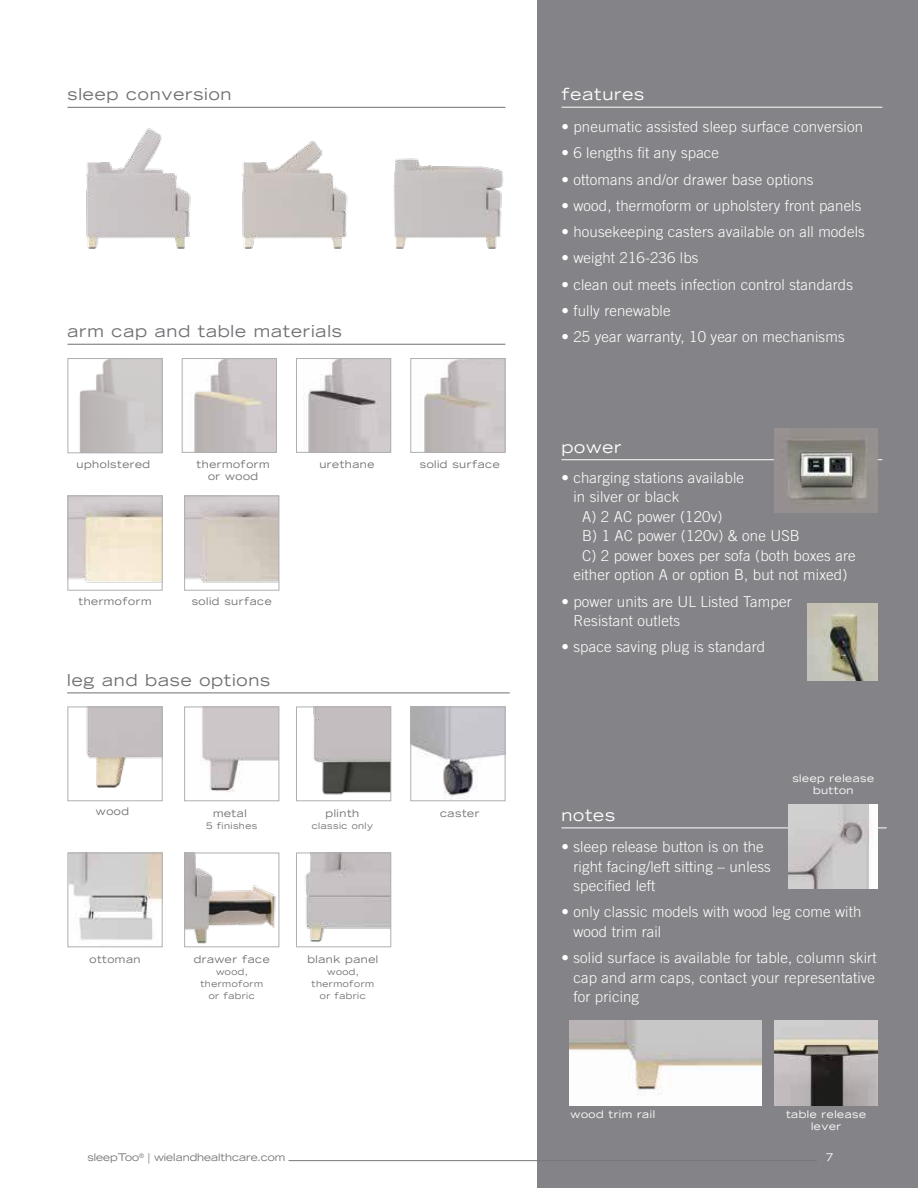
<style>
.page{position:relative;width:918px;height:1188px;background:#fff}
.page>*{position:absolute;margin:0;border:0;box-sizing:border-box;transform-origin:0 0}
.t1{font:expanded 16.5px "Trade Gothic LT Std";letter-spacing:.05em;color:#706f73}
.t2{font:expanded 16.5px "Trade Gothic LT Std";letter-spacing:.05em;color:#fff}
.t3{font:300 15px/19.5px "Trade Gothic LT Std";letter-spacing:.01em;color:#fff}
.t4{font:expanded 10.5px/12px "Trade Gothic LT Std";letter-spacing:.05em;color:#706f73;text-align:center}
.t5{font:expanded 10.5px/12px "Trade Gothic LT Std";letter-spacing:.05em;color:#fff;text-align:center}
.t6{font:expanded 10.5px "Trade Gothic LT Std";color:#76777a}
.t7{font:expanded 9px/12px "Trade Gothic LT Std";letter-spacing:.05em;color:#706f73;text-align:center}
</style>
<div class="page">
<div style="left:538px;top:0;width:380px;height:1188px;background:#848387"></div>
<hr style="left:561px;top:828px;width:326px;height:1px;background:#fff">
<img style="left:412px;top:709px;width:91px;height:90px">
<div style="left:410px;top:707px;width:95px;height:94px;border:1px solid #adafb1"></div>
<img style="left:186px;top:498px;width:91px;height:85px">
<div style="left:184px;top:496px;width:95px;height:95px;border:1px solid #adafb1"></div>
<hr style="left:67px;top:693px;width:443px;height:1px;background:#706f73">
<img style="left:303px;top:360px;width:86px;height:91px">
<div style="left:296px;top:358px;width:95px;height:95px;border:1px solid #adafb1"></div>
<img style="left:424px;top:360px;width:79px;height:91px">
<div style="left:410px;top:358px;width:95px;height:95px;border:1px solid #adafb1"></div>
<img style="left:202px;top:709px;width:75px;height:83px">
<div style="left:184px;top:707px;width:95px;height:94px;border:1px solid #adafb1"></div>
<img style="left:313px;top:709px;width:76px;height:86px">
<div style="left:296px;top:707px;width:95px;height:94px;border:1px solid #adafb1"></div>
<img style="left:86px;top:709px;width:75px;height:79px">
<div style="left:68px;top:707px;width:95px;height:94px;border:1px solid #adafb1"></div>
<img style="left:305px;top:855px;width:84px;height:87px">
<div style="left:296px;top:853px;width:95px;height:94px;border:1px solid #adafb1"></div>
<img style="left:186px;top:855px;width:90px;height:89px">
<div style="left:184px;top:853px;width:95px;height:94px;border:1px solid #adafb1"></div>
<img style="left:70px;top:855px;width:91px;height:85px">
<div style="left:68px;top:853px;width:95px;height:94px;border:1px solid #adafb1"></div>
<img style="left:79px;top:360px;width:82px;height:91px">
<div style="left:68px;top:358px;width:95px;height:95px;border:1px solid #adafb1"></div>
<img style="left:194px;top:360px;width:81px;height:91px">
<div style="left:182px;top:358px;width:95px;height:95px;border:1px solid #adafb1"></div>
<hr style="left:561px;top:107px;width:321px;height:1px;background:#fff">
<img style="left:86px;top:128px;width:105px;height:121px">
<img style="left:393px;top:158px;width:111px;height:91px">
<img style="left:70px;top:498px;width:91px;height:85px">
<div style="left:68px;top:496px;width:95px;height:95px;border:1px solid #adafb1"></div>
<hr style="left:68px;top:344px;width:437px;height:1px;background:#706f73">
<img style="left:789px;top:805px;width:89px;height:84px">
<img style="left:775px;top:1021px;width:103px;height:84px">
<img style="left:569px;top:1021px;width:192px;height:84px">
<hr style="left:561px;top:459px;width:321px;height:1px;background:#fff">
<hr style="left:68px;top:107px;width:437px;height:1px;background:#706f73">
<img style="left:775px;top:429px;width:103px;height:84px">
<img style="left:807px;top:603px;width:71px;height:78px">
<img style="left:242px;top:141px;width:106px;height:108px">
<hr style="left:288px;top:1160px;width:529px;height:1px;background:#76777a">
<p class="t1" style="left:68px;top:88px;width:166px">sleep conversion</p>
<p class="t1" style="left:68px;top:325px;width:276px">arm cap and table materials</p>
<p class="t4" style="left:77px;top:460px;width:75px">upholstered</p>
<p class="t4" style="left:197px;top:460px;width:74px">thermoform or wood</p>
<p class="t4" style="left:319px;top:460px;width:57px">urethane</p>
<p class="t4" style="left:420px;top:460px;width:82px">solid surface</p>
<p class="t4" style="left:79px;top:597px;width:74px">thermoform</p>
<p class="t4" style="left:192px;top:597px;width:82px">solid surface</p>
<p class="t1" style="left:67px;top:673px;width:205px">leg and base options</p>
<p class="t2" style="left:561px;top:88px;width:84px">features</p>
<p class="t3" style="left:561px;top:118px;width:303px">• pneumatic assisted sleep surface conversion</p>
<p class="t3" style="left:561px;top:145px;width:159px">• 6 lengths fit any space</p>
<p class="t3" style="left:561px;top:171px;width:254px">• ottomans and/or drawer base options</p>
<p class="t3" style="left:561px;top:197px;width:301px">• wood, thermoform or upholstery front panels</p>
<p class="t3" style="left:561px;top:223px;width:305px">• housekeeping casters available on all models</p>
<p class="t3" style="left:561px;top:250px;width:139px">• weight 216-236 lbs</p>
<p class="t3" style="left:561px;top:276px;width:293px">• clean out meets infection control standards</p>
<p class="t3" style="left:561px;top:302px;width:111px">• fully renewable</p>
<p class="t3" style="left:561px;top:328px;width:285px">• 25 year warranty, 10 year on mechanisms</p>
<p class="t2" style="left:561px;top:440px;width:62px">power</p>
<p class="t3" style="left:561px;top:469px;width:184px">• charging stations available</p>
<p class="t3" style="left:573px;top:489px;width:107px">in silver or black</p>
<p class="t3" style="left:582px;top:508px;width:142px">A) 2 AC power (120v)</p>
<p class="t3" style="left:582px;top:528px;width:219px">B) 1 AC power (120v) &amp; one USB</p>
<p class="t3" style="left:582px;top:547px;width:275px">C) 2 power boxes per sofa (both boxes are</p>
<p class="t3" style="left:573px;top:567px;width:275px">either option A or option B, but not mixed)</p>
<p class="t3" style="left:573px;top:593px;width:220px;text-indent:-12px">• power units are UL Listed Tamper<br>Resistant outlets</p>
<p class="t3" style="left:561px;top:639px;width:205px">• space saving plug is standard</p>
<p class="t5" style="left:792px;top:773px;width:83px">sleep release button</p>
<p class="t4" style="left:96px;top:806px;width:35px">wood</p>
<p class="t4" style="left:90px;top:954px;width:52px">ottoman</p>
<p class="t4" style="left:213px;top:808px;width:35px">metal</p>
<p class="t2" style="left:561px;top:808px;width:55px">notes</p>
<p class="t7" style="left:206px;top:820px;width:53px">5 finishes</p>
<p class="t4" style="left:326px;top:808px;width:35px">plinth</p>
<p class="t7" style="left:312px;top:820px;width:63px">classic only</p>
<p class="t4" style="left:440px;top:808px;width:41px">caster</p>
<p class="t4" style="left:194px;top:954px;width:78px">drawer face</p>
<p class="t7" style="left:201px;top:966px;width:64px">wood, thermoform or fabric</p>
<p class="t4" style="left:307px;top:954px;width:72px">blank panel</p>
<p class="t7" style="left:312px;top:966px;width:64px">wood, thermoform or fabric</p>
<p class="t3" style="left:573px;top:838px;width:199px;text-indent:-12px">• sleep release button is on the right facing/left sitting – unless specified left</p>
<p class="t3" style="left:573px;top:904px;width:289px;text-indent:-12px">• only classic models with wood leg come with wood trim rail</p>
<p class="t3" style="left:573px;top:949px;width:305px;text-align:justify;text-indent:-12px">• solid surface is available for table, column skirt cap and arm caps, contact your representative for pricing</p>
<p class="t5" style="left:571px;top:1109px;width:86px">wood trim rail</p>
<p class="t5" style="left:786px;top:1109px;width:82px">table release lever</p>
<p class="t6" style="left:87px;top:1153px;width:199px">sleepToo<sup>®</sup> | wielandhealthcare.com</p>
<p class="t5" style="left:826px;top:1152px;width:9px">7</p>
</div>
